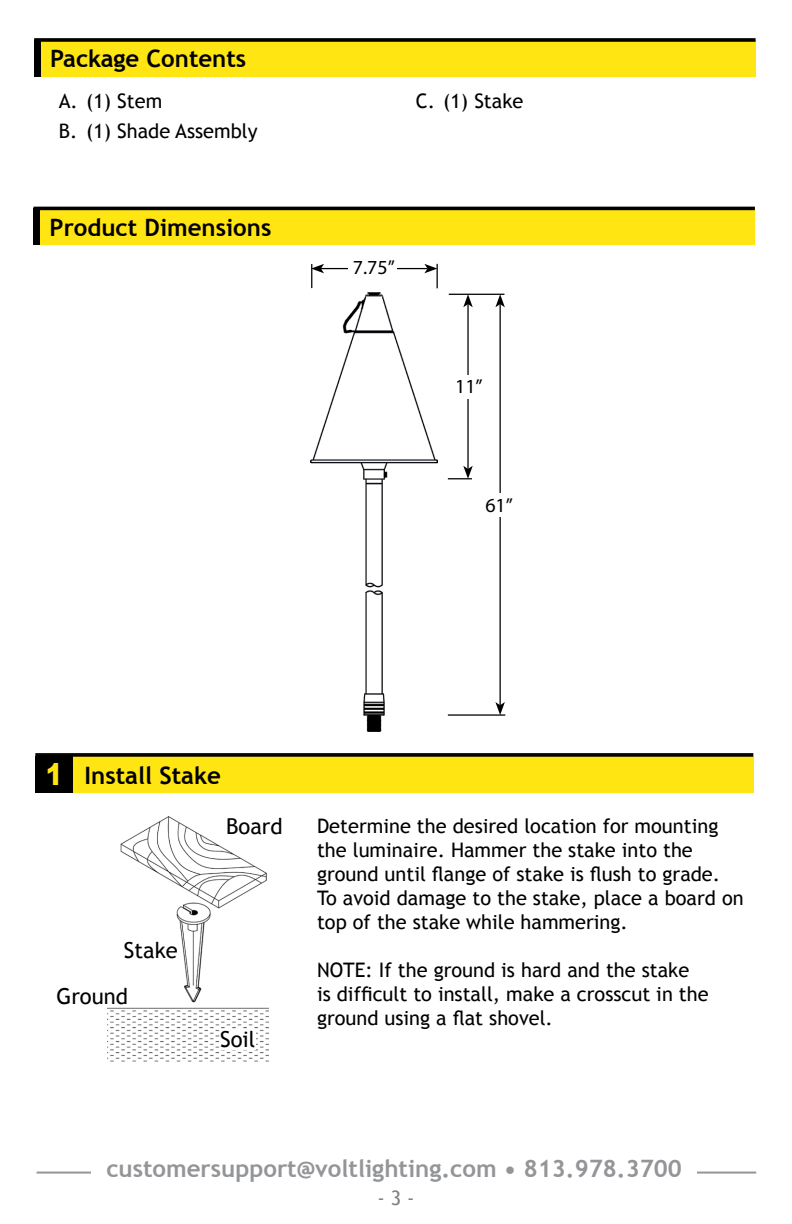
<style>
.page{position:relative;width:792px;height:1224px;background:#fff}
.page>*{position:absolute;margin:0;border:0;box-sizing:border-box;transform-origin:0 0}
.t1{font:700 24px "Trebuchet MS";color:#000}
.t2{font:700 24px "Trebuchet MS";color:#939598}
.t3{font:22px "Trebuchet MS";color:#000}
.t4{font:20px/24px "Trebuchet MS";color:#000}
.t5{font:20px "Myriad Pro";color:#000}
.t6{font:20px "Trebuchet MS";color:#808184}
.s1{font-family:"Arial";font-weight:900;font-size:30px;color:#ffe512}
</style>
<div class="page">
<img style="left:311px;top:292px;width:126px;height:440px">
<div style="left:36px;top:40px;width:720px;height:36px;background:#ffe512"></div>
<div style="left:35px;top:208px;width:720px;height:37px;background:#ffe512"></div>
<div style="left:34px;top:40px;width:7px;height:37px;background:#000"></div>
<div style="left:33px;top:208px;width:7px;height:37px;background:#000"></div>
<div style="left:34px;top:38px;width:722px;height:4px;border:2px solid #000"></div>
<hr style="left:37px;top:1172px;width:719px;height:2px;background:#939598">
<div style="left:91px;top:1159px;width:606px;height:51px;background:#fff"></div>
<hr style="left:500px;top:304px;width:1px;height:401px;background:#000">
<svg style="left:495px;top:702px;width:10px;height:12px"></svg>
<svg style="left:495px;top:294px;width:10px;height:13px"></svg>
<hr style="left:467px;top:304px;width:2px;height:165px;background:#000">
<svg style="left:463px;top:295px;width:10px;height:12px"></svg>
<hr style="left:321px;top:268px;width:107px;height:1px;background:#000">
<svg style="left:424px;top:264px;width:14px;height:24px"></svg>
<svg style="left:311px;top:264px;width:13px;height:24px"></svg>
<div style="left:349px;top:258px;width:48px;height:19px;background:#fff"></div>
<div style="left:471px;top:493px;width:54px;height:23px;background:#fff"></div>
<div style="left:444px;top:375px;width:48px;height:23px;background:#fff"></div>
<hr style="left:448px;top:714px;width:57px;height:2px;background:#000">
<hr style="left:449px;top:294px;width:55px;height:1px;background:#000">
<svg style="left:448px;top:466px;width:25px;height:13px"></svg>
<img style="left:107px;top:816px;width:162px;height:245px">
<div style="left:42px;top:756px;width:711px;height:37px;background:#ffe512"></div>
<div style="left:35px;top:756px;width:38px;height:37px;background:#000"></div>
<div style="left:35px;top:753px;width:718px;height:4px;border:2px solid #000"></div>
<div style="left:226px;top:815px;width:57px;height:22px;background:#fff"></div>
<div style="left:124px;top:942px;width:54px;height:16px;background:#fff"></div>
<div style="left:220px;top:1029px;width:36px;height:21px;background:#fff"></div>
<div style="left:57px;top:988px;width:72px;height:16px;background:#fff"></div>
<div style="left:33px;top:207px;width:722px;height:3px;border:2px solid #000"></div>
<p class="t1" style="left:50px;top:44px;width:198px">Package Contents</p>
<p class="t4" style="left:59px;top:87px;width:200px;line-height:29.8px">A. (1) Stem<br>B. (1) Shade Assembly</p>
<p class="t1" style="left:50px;top:212px;width:223px">Product Dimensions</p>
<p class="t4" style="left:416px;top:90px;width:109px">C. (1) Stake</p>
<p class="t5" style="left:353px;top:255px;width:43px">7.75”</p>
<p class="t5" style="left:455px;top:374px;width:29px">11”</p>
<p class="t5" style="left:485px;top:493px;width:29px">61”</p>
<p class="t1" style="left:46px;top:760px;width:177px"><span class="s1">1</span> Install Stake</p>
<p class="t3" style="left:124px;top:937px;width:55px">Stake</p>
<p class="t3" style="left:57px;top:983px;width:73px">Ground</p>
<p class="t3" style="left:226px;top:813px;width:58px">Board</p>
<p class="t3" style="left:220px;top:1027px;width:37px">Soil</p>
<p class="t4" style="left:317px;top:814px;width:428px">Determine the desired location for mounting the luminaire. Hammer the stake into the ground until flange of stake is flush to grade.<br>To avoid damage to the stake, place a board on top of the stake while hammering.</p>
<p class="t4" style="left:317px;top:958px;width:393px">NOTE: If the ground is hard and the stake<br>is difficult to install, make a crosscut in the ground using a flat shovel.</p>
<p class="t2" style="left:106px;top:1153px;width:577px">customersupport@voltlighting.com • 813.978.3700</p>
<p class="t6" style="left:377px;top:1186px;width:39px">- 3 -</p>
</div>
